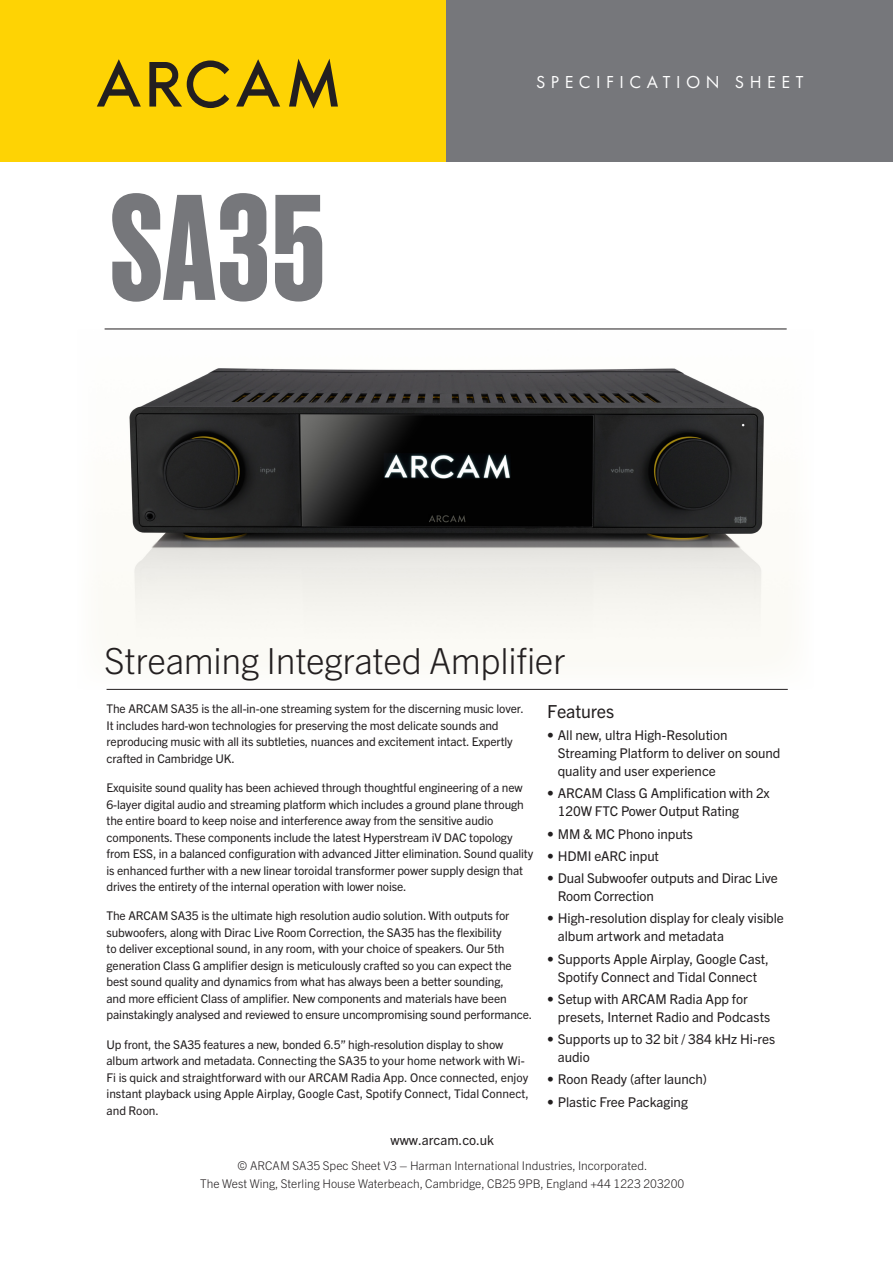
<style>
.page{position:relative;width:893px;height:1263px;background:#fff}
.page>*{position:absolute;margin:0;border:0;box-sizing:border-box;transform-origin:0 0}
.t1{font:500 150px "Recent Grotesk";color:#76777b}
.Subtitle{font:300 36px "Trade Gothic Next LT Pro";letter-spacing:-.01em;color:#231f20}
.t2{font:18px "Futura PT";letter-spacing:.31em;color:#fff}
.t3{font:18px "Trade Gothic Next LT Pro";letter-spacing:-.01em;color:#231f20}
.Indent_List{font:13.5px/18px "Trade Gothic Next LT Pro";letter-spacing:-.005em;color:#231f20}
.t4{font:12px/16.5px "Trade Gothic Next LT Pro";letter-spacing:-.01em;color:#231f20}
.Indent_List-2{font:300 12px "Trade Gothic Next LT Pro";color:#231f20}
</style>
<div class="page">
<div style="left:0;top:0;width:447px;height:162px;background:#fed304"></div>
<div style="left:447px;top:0;width:446px;height:162px;background:#76777b"></div>
<svg style="left:97px;top:59px;width:241px;height:50px"></svg>
<img style="left:104px;top:329px;width:684px;height:360px">
<hr style="left:107px;top:689px;width:681px;height:1px;background:#231f20">
<hr style="left:105px;top:329px;width:682px;height:1px;background:#231f20">
<p class="t1" style="left:109px;top:168px;width:218px">SA35</p>
<p class="t2" style="left:536px;top:71px;width:269px">SPECIFICATION SHEET</p>
<p class="Subtitle" style="left:105px;top:636px;width:462px">Streaming Integrated Amplifier</p>
<p class="t4" style="left:107px;top:700px;width:419px">The ARCAM SA35 is the all-in-one streaming system for the discerning music lover.<br>It includes hard-won technologies for preserving the most delicate sounds and reproducing music with all its subtleties, nuances and excitement intact. Expertly crafted in Cambridge UK.</p>
<p class="t4" style="left:107px;top:779px;width:428px">Exquisite sound quality has been achieved through thoughtful engineering of a new 6-layer digital audio and streaming platform which includes a ground plane through the entire board to keep noise and interference away from the sensitive audio components. These components include the latest Hyperstream iV DAC topology from ESS, in a balanced configuration with advanced Jitter elimination. Sound quality is enhanced further with a new linear toroidal transformer power supply design that drives the entirety of the internal operation with lower noise.</p>
<p class="t4" style="left:107px;top:907px;width:427px">The ARCAM SA35 is the ultimate high resolution audio solution. With outputs for subwoofers, along with Dirac Live Room Correction, the SA35 has the flexibility<br>to deliver exceptional sound, in any room, with your choice of speakers. Our 5th generation Class G amplifier design is meticulously crafted so you can expect the best sound quality and dynamics from what has always been a better sounding,<br>and more efficient Class of amplifier. New components and materials have been painstakingly analysed and reviewed to ensure uncompromising sound performance.</p>
<p class="t4" style="left:107px;top:1035px;width:424px">Up front, the SA35 features a new, bonded 6.5” high-resolution display to show album artwork and metadata. Connecting the SA35 to your home network with Wi-Fi is quick and straightforward with our ARCAM Radia App. Once connected, enjoy instant playback using Apple Airplay, Google Cast, Spotify Connect, Tidal Connect, and Roon.</p>
<p class="Indent_List" style="left:390px;top:1130px;width:105px">www.arcam.co.uk</p>
<p class="t3" style="left:547px;top:699px;width:68px">Features</p>
<p class="Indent_List" style="left:558px;top:725px;width:224px;text-indent:-11px">• All new, ultra High-Resolution<br>Streaming Platform to deliver on sound quality and user experience</p>
<p class="Indent_List" style="left:558px;top:784px;width:213px;text-indent:-11px">• ARCAM Class G Amplification with 2x<br>120W FTC Power Output Rating</p>
<p class="Indent_List" style="left:547px;top:824px;width:147px">• MM &amp; MC Phono inputs</p>
<p class="Indent_List" style="left:547px;top:846px;width:113px">• HDMI eARC input</p>
<p class="Indent_List" style="left:558px;top:868px;width:222px;text-indent:-11px">• Dual Subwoofer outputs and Dirac Live<br>Room Correction</p>
<p class="Indent_List" style="left:558px;top:909px;width:227px;text-indent:-11px">• High-resolution display for clealy visible album artwork and metadata</p>
<p class="Indent_List" style="left:547px;top:949px;width:223px;text-align:center">• Supports Apple Airplay, Google Cast,<br>Spotify Connect and Tidal Connect</p>
<p class="Indent_List" style="left:558px;top:989px;width:214px;text-indent:-11px">• Setup with ARCAM Radia App for presets, Internet Radio and Podcasts</p>
<p class="Indent_List" style="left:558px;top:1029px;width:219px;text-indent:-11px">• Supports up to 32 bit / 384 kHz Hi-res audio</p>
<p class="Indent_List" style="left:547px;top:1070px;width:161px">• Roon Ready (after launch)</p>
<p class="Indent_List" style="left:547px;top:1092px;width:142px">• Plastic Free Packaging</p>
<p class="Indent_List-2" style="left:238px;top:1157px;width:411px">© ARCAM SA35 Spec Sheet V3 – Harman International Industries, Incorporated.</p>
<p class="Indent_List-2" style="left:200px;top:1175px;width:486px">The West Wing, Sterling House Waterbeach, Cambridge, CB25 9PB, England +44 1223 203200</p>
</div>
